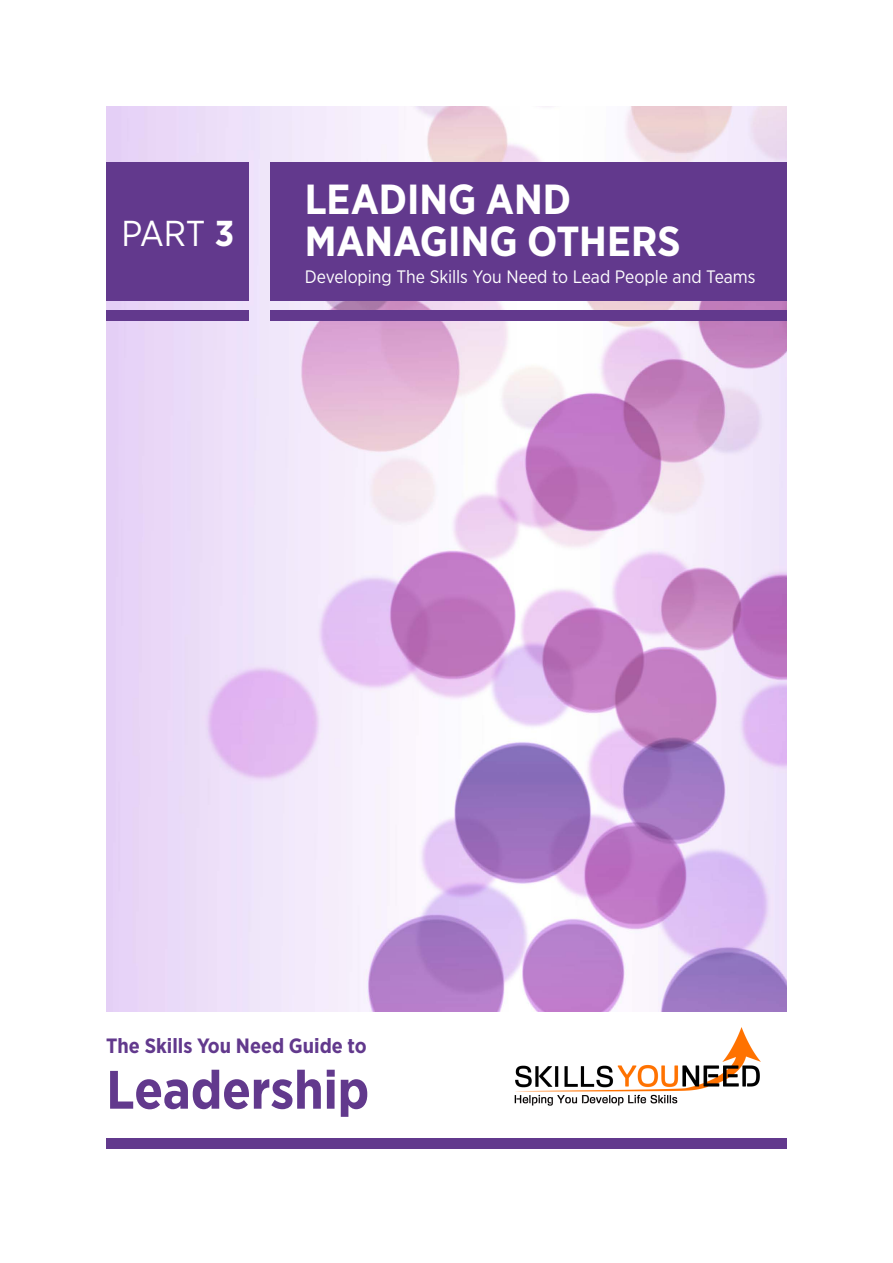
<style>
.page{position:relative;width:893px;height:1263px;background:#fff}
.page>*{position:absolute;margin:0;border:0;box-sizing:border-box;transform-origin:0 0}
.t1{font:700 54px "Gotham Narrow";letter-spacing:-.005em;color:#62398d}
.t2{font:700 42px/42px "Gotham Narrow";letter-spacing:-.005em;color:#fff}
.t3{font:36px "Gotham Narrow";color:#fff}
.t4{font:700 20.7px "Gotham Narrow";color:#62398d}
.t5{font:18px "Gotham Narrow";letter-spacing:-.005em;color:#fff}
.s1{font-weight:700}
</style>
<div class="page">
<img style="left:106px;top:106px;width:681px;height:905px">
<div style="left:270px;top:162px;width:517px;height:139px;background:#62398d"></div>
<div style="left:106px;top:162px;width:143px;height:139px;background:#62398d"></div>
<div style="left:270px;top:310px;width:517px;height:11px;background:#62398d"></div>
<div style="left:106px;top:310px;width:143px;height:11px;background:#62398d"></div>
<div style="left:106px;top:1138px;width:681px;height:10px;background:#62398d"></div>
<img style="left:514px;top:1027px;width:247px;height:79px">
<p class="t3" style="left:121px;top:211px;width:114px">PART <span class="s1">3</span></p>
<p class="t2" style="left:305px;top:178px;width:377px">LEADING AND<br>MANAGING OTHERS</p>
<p class="t5" style="left:305px;top:265px;width:452px">Developing The Skills You Need to Lead People and Teams</p>
<p class="t4" style="left:106px;top:1032px;width:262px">The Skills You Need Guide to</p>
<p class="t1" style="left:106px;top:1055px;width:265px">Leadership</p>
</div>
